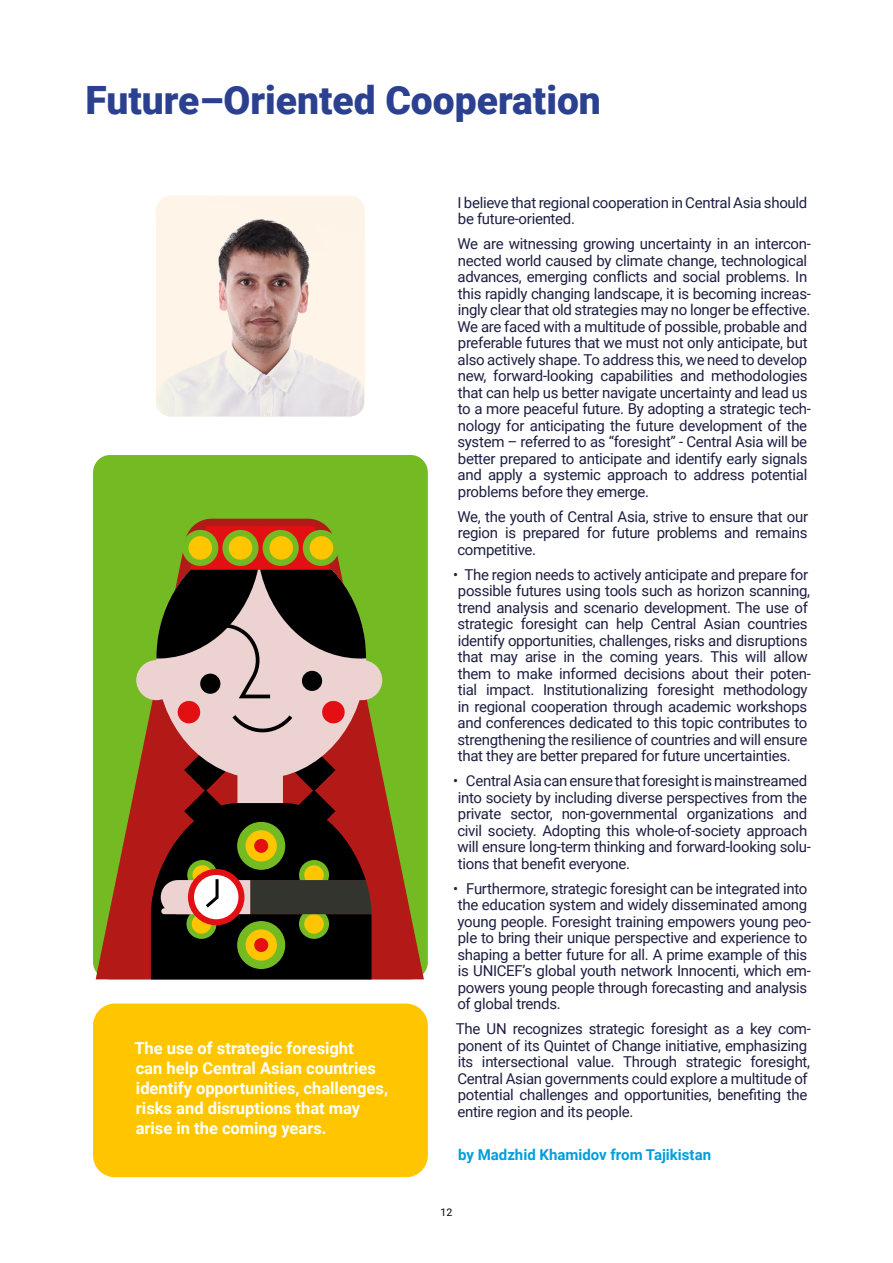
<style>
.page{position:relative;width:893px;height:1263px;background:#fff}
.page>*{position:absolute;margin:0;border:0;box-sizing:border-box;transform-origin:0 0}
.t1{font:900 39px "Roboto";color:#2b4190}
.t2{font:700 16.5px/19.8px "Roboto";color:#fff}
.t3{font:15px/16.5px "Roboto";letter-spacing:-.02em;color:#1d1f42}
.t4{font:700 15px "Roboto";color:#009edb}
.t5{font:10.5px "Roboto";color:#000}
</style>
<div class="page">
<img style="left:156px;top:199px;width:208px;height:217px">
<div style="left:93px;top:1003px;width:335px;height:174px;background:#ffc600;border-radius:22px"></div>
<div style="left:93px;top:455px;width:335px;height:524px;background:#74bb23;border-radius:17px"></div>
<svg style="left:96px;top:519px;width:328px;height:460px"></svg>
<div style="left:156px;top:538px;width:210px;height:240px;background:#ecd3d2;border-radius:50%"></div>
<div style="left:178px;top:701px;width:22px;height:22px;background:#e30f13;border-radius:50%"></div>
<div style="left:322px;top:701px;width:23px;height:22px;background:#e30f13;border-radius:50%"></div>
<svg style="left:156px;top:526px;width:210px;height:175px"></svg>
<div style="left:182px;top:530px;width:36px;height:36px;background:#74bb23;border-radius:50%"></div>
<div style="left:222px;top:530px;width:37px;height:36px;background:#74bb23;border-radius:50%"></div>
<div style="left:263px;top:530px;width:36px;height:36px;background:#74bb23;border-radius:50%"></div>
<div style="left:303px;top:530px;width:36px;height:36px;background:#74bb23;border-radius:50%"></div>
<div style="left:189px;top:536px;width:23px;height:24px;background:#ffc600;border-radius:50%"></div>
<div style="left:229px;top:536px;width:23px;height:24px;background:#ffc600;border-radius:50%"></div>
<div style="left:269px;top:536px;width:24px;height:24px;background:#ffc600;border-radius:50%"></div>
<div style="left:310px;top:536px;width:23px;height:24px;background:#ffc600;border-radius:50%"></div>
<svg style="left:151px;top:708px;width:220px;height:271px"></svg>
<div style="left:136px;top:660px;width:40px;height:40px;background:#ecd3d2;border-radius:50%"></div>
<div style="left:342px;top:660px;width:40px;height:40px;background:#ecd3d2;border-radius:50%"></div>
<h1 class="t1" style="left:85px;top:73px;width:517px">Future–Oriented Cooperation</h1>
<p class="t2" style="left:134px;top:1038px;width:255px">The use of strategic foresight<br>can help Central Asian countries identify opportunities, challenges, risks and disruptions that may arise in the coming years.</p>
<p class="t3" style="left:458px;top:194px;width:351px">I believe that regional cooperation in Central Asia should be future-oriented.</p>
<p class="t3" style="left:457px;top:235px;width:355px">We are witnessing growing uncertainty in an intercon&shy;nected world caused by climate change, technological advances, emerging conflicts and social problems. In this rapidly changing landscape, it is becoming increas&shy;ingly clear that old strategies may no longer be effective.<br>We are faced with a multitude of possible, probable and preferable futures that we must not only anticipate, but also actively shape. To address this, we need to develop new, forward-looking capabilities and methodologies that can help us better navigate uncertainty and lead us to a more peaceful future. By adopting a strategic tech&shy;nology for anticipating the future development of the system – referred to as “foresight” - Central Asia will be better prepared to anticipate and identify early signals and apply a systemic approach to address potential problems before they emerge.</p>
<p class="t3" style="left:457px;top:508px;width:352px;text-align:justify">We, the youth of Central Asia, strive to ensure that our region is prepared for future problems and remains competitive.</p>
<p class="t3" style="left:453px;top:566px;width:359px">• The region needs to actively anticipate and prepare for possible futures using tools such as horizon scanning, trend analysis and scenario development. The use of strategic foresight can help Central Asian countries identify opportunities, challenges, risks and disruptions that may arise in the coming years. This will allow them to make informed decisions about their poten&shy;tial impact. Institutionalizing foresight methodology in regional cooperation through academic workshops and conferences dedicated to this topic contributes to strengthening the resilience of countries and will ensure that they are better prepared for future uncertainties.</p>
<p class="t3" style="left:453px;top:772px;width:359px">• Central Asia can ensure that foresight is mainstreamed into society by including diverse perspectives from the private sector, non-governmental organizations and civil society. Adopting this whole-of-society approach will ensure long-term thinking and forward-looking solu&shy;tions that benefit everyone.</p>
<p class="t3" style="left:453px;top:880px;width:359px">• Furthermore, strategic foresight can be integrated into the education system and widely disseminated among young people. Foresight training empowers young peo&shy;ple to bring their unique perspective and experience to shaping a better future for all. A prime example of this is UNICEF’s global youth network Innocenti, which em&shy;powers young people through forecasting and analysis of global trends.</p>
<p class="t3" style="left:456px;top:1020px;width:356px">The UN recognizes strategic foresight as a key com&shy;ponent of its Quintet of Change initiative, emphasizing its intersectional value. Through strategic foresight, Central Asian governments could explore a multitude of potential challenges and opportunities, benefiting the entire region and its people.</p>
<p class="t4" style="left:458px;top:1144px;width:255px">by Madzhid Khamidov from Tajikistan</p>
<p class="t5" style="left:441px;top:1205px;width:13px">12</p>
</div>
